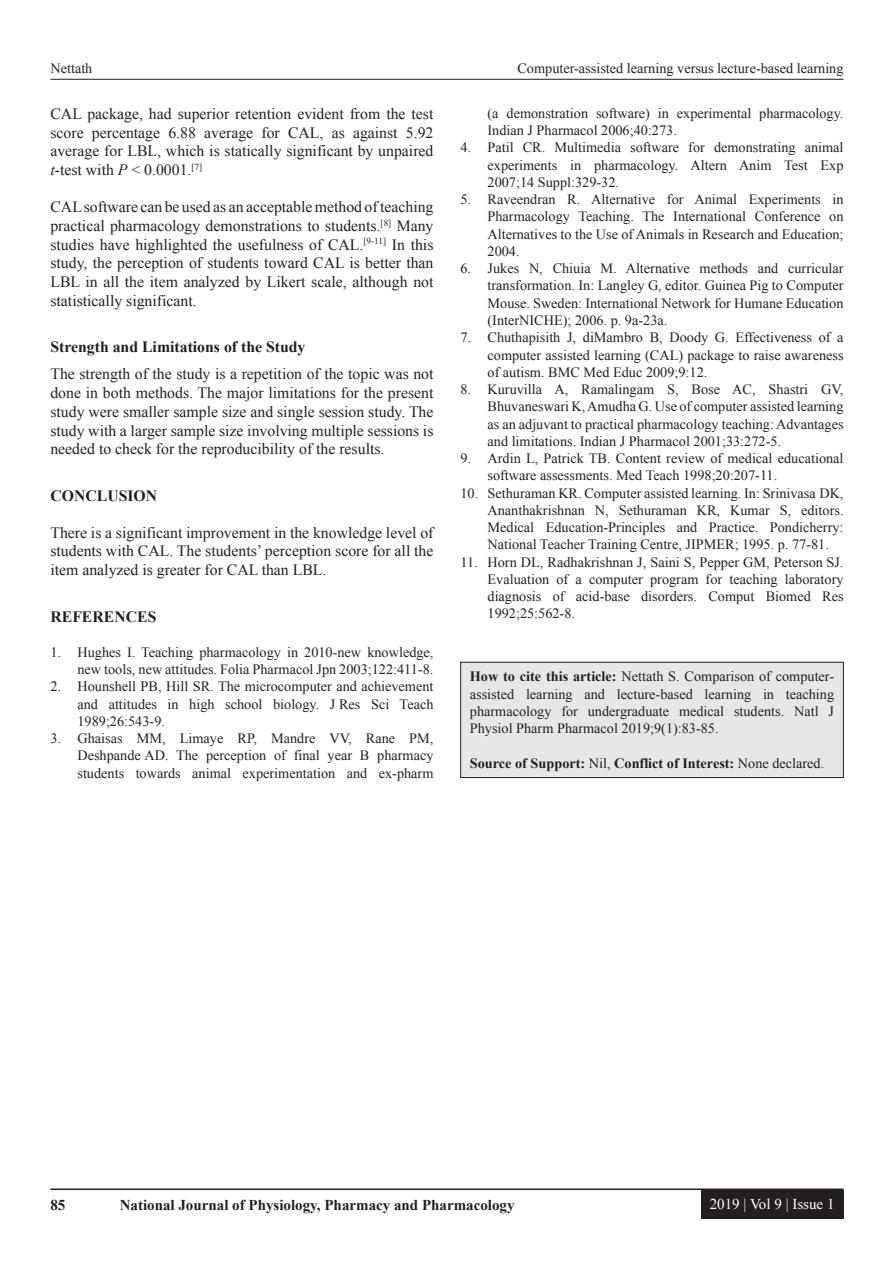
<style>
.page{position:relative;width:894px;height:1263px;background:#fff}
.page>*{position:absolute;margin:0;border:0;box-sizing:border-box;transform-origin:0 0}
.TX{font:15.75px/18.8px "Times New Roman";color:#231f20;text-align:justify}
.t1{font:700 15.75px "Times New Roman";color:#231f20}
.RF{font:700 15px "Times New Roman";color:#231f20}
.RF_VOL{font:15px "Times New Roman";color:#fff}
.REF{font:14.25px/17.2px "Times New Roman";color:#231f20;text-align:justify}
.HTC{font:14.25px/17.2px "Times New Roman";color:#231f20;text-align:justify}
.HTC-2{font:700 14.25px "Times New Roman";color:#231f20}
.s1{font-style:italic}
.s2{font-weight:700}
.s3{font-weight:400}
</style>
<div class="page">
<hr style="left:50px;top:79px;width:793px;height:1px;background:#231f20">
<hr style="left:50px;top:1188px;width:793px;height:2px;background:#231f20">
<div style="left:700px;top:1190px;width:143px;height:28px;background:#231f20"></div>
<div style="left:460px;top:662px;width:383px;height:115px;background:#e6e7e9"></div>
<div style="left:460px;top:662px;width:383px;height:115px;border:1px solid #231f20"></div>
<p class="REF" style="left:50px;top:59px;width:43px">Nettath</p>
<p class="REF" style="left:517px;top:59px;width:327px">Computer-assisted learning versus lecture-based learning</p>
<p class="TX" style="left:50px;top:104px;width:384px">CAL package, had superior retention evident from the test score percentage 6.88 average for CAL, as against 5.92 average for LBL, which is statically significant by unpaired <span class="s1">t</span>-test with <span class="s1">P</span> &lt; 0.0001.<sup>[7]</sup></p>
<p class="TX" style="left:50px;top:197px;width:384px">CAL software can be used as an acceptable method of teaching practical pharmacology demonstrations to students.<sup>[8]</sup> Many studies have highlighted the usefulness of CAL.<sup>[9-11]</sup> In this study, the perception of students toward CAL is better than LBL in all the item analyzed by Likert scale, although not statistically significant.</p>
<h2 class="t1" style="left:50px;top:335px;width:256px">Strength and Limitations of the Study</h2>
<p class="TX" style="left:50px;top:364px;width:384px">The strength of the study is a repetition of the topic was not done in both methods. The major limitations for the present study were smaller sample size and single session study. The study with a larger sample size involving multiple sessions is needed to check for the reproducibility of the results.</p>
<h1 class="t1" style="left:50px;top:485px;width:108px">CONCLUSION</h1>
<p class="TX" style="left:50px;top:523px;width:384px">There is a significant improvement in the knowledge level of students with CAL. The students’ perception score for all the item analyzed is greater for CAL than LBL.</p>
<h1 class="t1" style="left:50px;top:605px;width:107px">REFERENCES</h1>
<p class="REF" style="left:50px;top:643px;width:384px;text-align:right">1. Hughes I. Teaching pharmacology in 2010-new knowledge, new tools, new attitudes. Folia Pharmacol Jpn 2003;122:411-8.</p>
<p class="REF" style="left:77px;top:678px;width:357px;text-indent:-27px">2. Hounshell PB, Hill SR. The microcomputer and achievement and attitudes in high school biology. J Res Sci Teach 1989;26:543-9.</p>
<p class="REF" style="left:77px;top:729px;width:357px;text-indent:-27px">3. Ghaisas MM, Limaye RP, Mandre VV, Rane PM, Deshpande AD. The perception of final year B pharmacy students towards animal experimentation and ex-pharm</p>
<p class="REF" style="left:487px;top:104px;width:357px">(a demonstration software) in experimental pharmacology.<br>Indian J Pharmacol 2006;40:273.</p>
<p class="REF" style="left:487px;top:139px;width:357px;text-indent:-27px">4. Patil CR. Multimedia software for demonstrating animal experiments in pharmacology. Altern Anim Test Exp 2007;14 Suppl:329-32.</p>
<p class="REF" style="left:487px;top:191px;width:357px;text-indent:-27px">5. Raveendran R. Alternative for Animal Experiments in Pharmacology Teaching. The International Conference on Alternatives to the Use of Animals in Research and Education; 2004.</p>
<p class="REF" style="left:487px;top:260px;width:357px;text-indent:-27px">6. Jukes N, Chiuia M. Alternative methods and curricular transformation. In: Langley G, editor. Guinea Pig to Computer Mouse. Sweden: International Network for Humane Education (InterNICHE); 2006. p. 9a-23a.</p>
<p class="REF" style="left:487px;top:329px;width:357px;text-indent:-27px">7. Chuthapisith J, diMambro B, Doody G. Effectiveness of a computer assisted learning (CAL) package to raise awareness of autism. BMC Med Educ 2009;9:12.</p>
<p class="REF" style="left:487px;top:380px;width:357px;text-indent:-27px">8. Kuruvilla A, Ramalingam S, Bose AC, Shastri GV, Bhuvaneswari K, Amudha G. Use of computer assisted learning as an adjuvant to practical pharmacology teaching: Advantages and limitations. Indian J Pharmacol 2001;33:272-5.</p>
<p class="REF" style="left:487px;top:449px;width:357px;text-indent:-27px">9. Ardin L, Patrick TB. Content review of medical educational software assessments. Med Teach 1998;20:207-11.</p>
<p class="REF" style="left:487px;top:484px;width:357px;text-indent:-27px">10. Sethuraman KR. Computer assisted learning. In: Srinivasa DK, Ananthakrishnan N, Sethuraman KR, Kumar S, editors.<br>Medical Education-Principles and Practice. Pondicherry:<br>National Teacher Training Centre, JIPMER; 1995. p. 77-81.</p>
<p class="REF" style="left:487px;top:553px;width:357px;text-indent:-27px">11. Horn DL, Radhakrishnan J, Saini S, Pepper GM, Peterson SJ.<br>Evaluation of a computer program for teaching laboratory diagnosis of acid-base disorders. Comput Biomed Res 1992;25:562-8.</p>
<p class="HTC" style="left:469px;top:667px;width:365px"><span class="s2">How to cite this article:</span> Nettath S. Comparison of computer&shy;assisted learning and lecture-based learning in teaching pharmacology for undergraduate medical students. Natl J Physiol Pharm Pharmacol 2019;9(1):83-85.</p>
<p class="HTC-2" style="left:469px;top:753px;width:356px">Source of Support: <span class="s3">Nil,</span> Conflict of Interest: <span class="s3">None declared.</span></p>
<p class="RF" style="left:50px;top:1194px;width:16px">85</p>
<p class="RF" style="left:120px;top:1194px;width:396px">National Journal of Physiology, Pharmacy and Pharmacology</p>
<p class="RF_VOL" style="left:709px;top:1194px;width:126px">2019 | Vol 9 | Issue 1</p>
</div>
